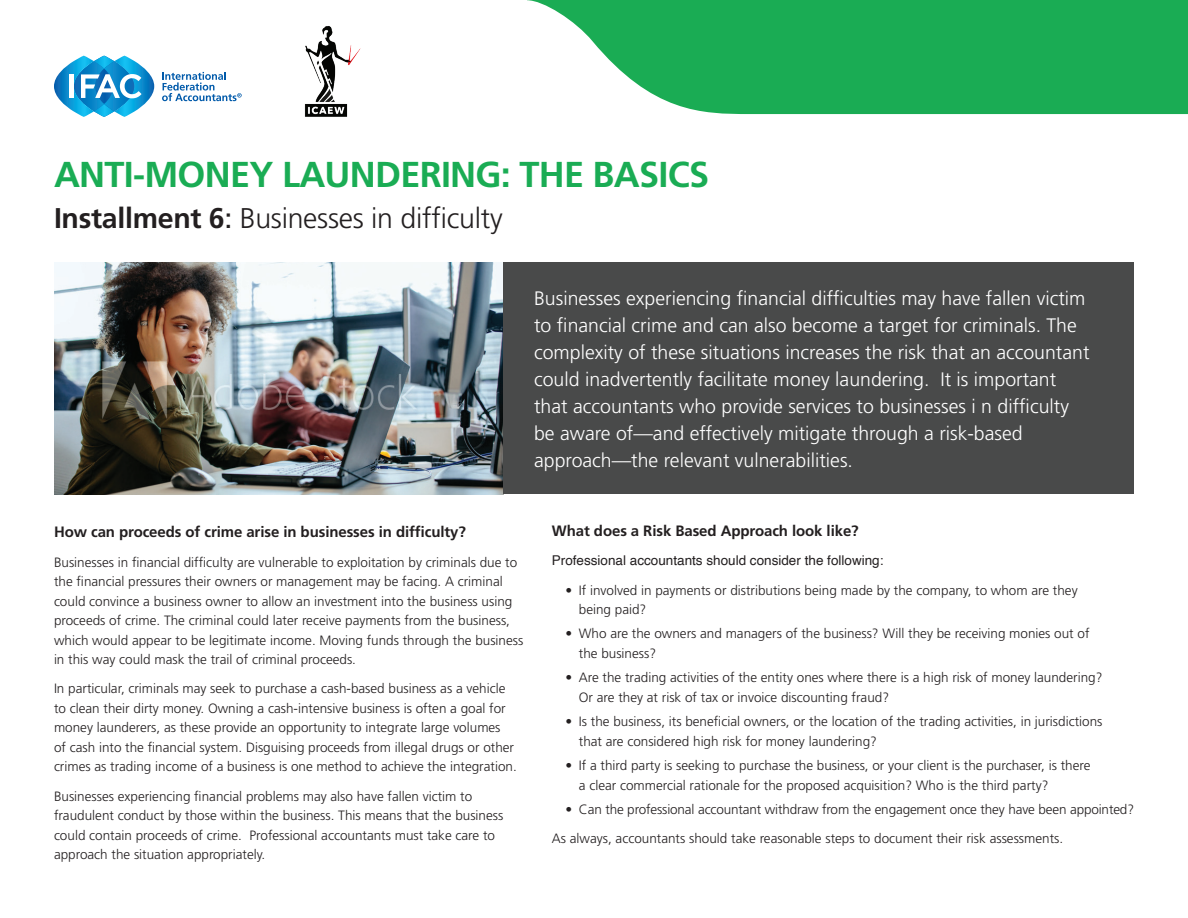
<style>
.page{position:relative;width:1188px;height:918px;background:#fff}
.page>*{position:absolute;margin:0;border:0;box-sizing:border-box;transform-origin:0 0}
.t1{font:700 36px "Frutiger";letter-spacing:-.02em;color:#1aac54}
.t2{font:300 28.5px "Frutiger";letter-spacing:-.01em;color:#231f20}
.t3{font:300 19.5px/27px "Frutiger";color:#fff}
.t4{font:700 15px "Frutiger";letter-spacing:-.005em;color:#231f20}
.t5{font:300 13.5px/19.5px "Frutiger";color:#231f20}
.t6{font:13.5px "Helvetica";color:#231f20}
.s1{font-weight:700}
.s2{font-weight:400}
</style>
<div class="page">
<img style="left:54px;top:263px;width:449px;height:231px">
<div style="left:503px;top:263px;width:631px;height:231px;background:#494a4a"></div>
<svg style="left:527px;top:0;width:661px;height:114px;background:#37b669"></svg>
<svg style="left:54px;top:56px;width:100px;height:61px"></svg>
<svg style="left:162px;top:72px;width:80px;height:29px"></svg>
<img style="left:304px;top:26px;width:57px;height:91px">
<h1 class="t1" style="left:54px;top:153px;width:657px">ANTI-MONEY LAUNDERING: THE BASICS</h1>
<h2 class="t2" style="left:54px;top:202px;width:450px"><span class="s1">Installment 6</span><span class="s2">:</span> Businesses in difficulty</h2>
<p class="t3" style="left:534px;top:285px;width:557px">Businesses experiencing financial difficulties may have fallen victim to financial crime and can also become a target for criminals. The complexity of these situations increases the risk that an accountant could inadvertently facilitate money laundering. It is important that accountants who provide services to businesses i n difficulty be aware of—and effectively mitigate through a risk-based approach—the relevant vulnerabilities.</p>
<p class="t4" style="left:54px;top:523px;width:414px">How can proceeds of crime arise in businesses in difficulty?</p>
<p class="t5" style="left:54px;top:552px;width:471px">Businesses in financial difficulty are vulnerable to exploitation by criminals due to the financial pressures their owners or management may be facing. A criminal could convince a business owner to allow an investment into the business using proceeds of crime. The criminal could later receive payments from the business, which would appear to be legitimate income. Moving funds through the business in this way could mask the trail of criminal proceeds.</p>
<p class="t5" style="left:54px;top:679px;width:464px">In particular, criminals may seek to purchase a cash-based business as a vehicle to clean their dirty money. Owning a cash-intensive business is often a goal for money launderers, as these provide an opportunity to integrate large volumes<br>of cash into the financial system. Disguising proceeds from illegal drugs or other crimes as trading income of a business is one method to achieve the integration.</p>
<p class="t5" style="left:54px;top:786px;width:451px">Businesses experiencing financial problems may also have fallen victim to fraudulent conduct by those within the business. This means that the business could contain proceeds of crime. Professional accountants must take care to approach the situation appropriately.</p>
<p class="t4" style="left:552px;top:522px;width:308px">What does a Risk Based Approach look like?</p>
<p class="t6" style="left:552px;top:550px;width:333px">Professional accountants should consider the following:</p>
<p class="t5" style="left:579px;top:580px;width:500px;text-indent:-14px">• If involved in payments or distributions being made by the company, to whom are they being paid?</p>
<p class="t5" style="left:579px;top:624px;width:512px;text-indent:-14px">• Who are the owners and managers of the business? Will they be receiving monies out of the business?</p>
<p class="t5" style="left:579px;top:668px;width:525px;text-indent:-14px">• Are the trading activities of the entity ones where there is a high risk of money laundering?<br>Or are they at risk of tax or invoice discounting fraud?</p>
<p class="t5" style="left:579px;top:712px;width:525px;text-indent:-14px">• Is the business, its beneficial owners, or the location of the trading activities, in jurisdictions that are considered high risk for money laundering?</p>
<p class="t5" style="left:579px;top:756px;width:513px;text-indent:-14px">• If a third party is seeking to purchase the business, or your client is the purchaser, is there a clear commercial rationale for the proposed acquisition? Who is the third party?</p>
<p class="t5" style="left:552px;top:795px;width:584px;line-height:29.2px;text-indent:14px">• Can the professional accountant withdraw from the engagement once they have been appointed?<br>As always, accountants should take reasonable steps to document their risk assessments.</p>
</div>
